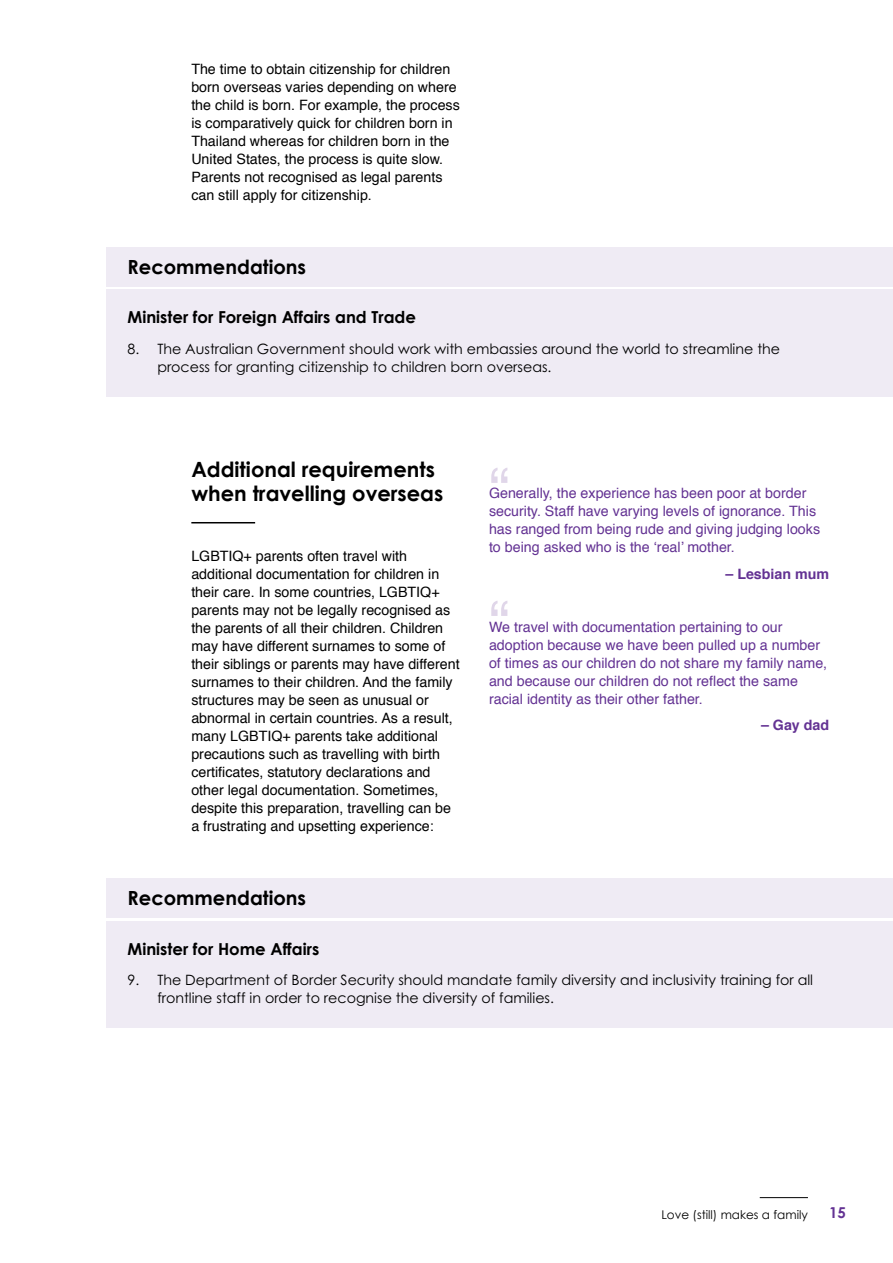
<style>
.page{position:relative;width:893px;height:1263px;background:#fff}
.page>*{position:absolute;margin:0;border:0;box-sizing:border-box;transform-origin:0 0}
.t1{font:60px "Helvetica";color:#e0d6e9}
.t2{font:700 21px/24px "Century Gothic";color:#000}
.t3{font:700 19.5px "Century Gothic";color:#000}
.t4{font:700 16.5px "Century Gothic";color:#000}
.t5{font:700 15px "Century Gothic";color:#633293}
.t6{font:14.25px/18px "Helvetica";color:#000}
.t7{font:14.25px/18px "Helvetica";color:#633293}
.t8{font:14.25px/18px "Century Gothic Std";color:#000}
.t9{font:700 14.25px "Helvetica";color:#633293}
.t10{font:12px "Century Gothic";color:#000}
</style>
<div class="page">
<hr style="left:760px;top:1197px;width:48px;height:1px;background:#000">
<div style="left:106px;top:247px;width:787px;height:40px;background:#efebf4"></div>
<div style="left:106px;top:290px;width:787px;height:58px;background:#efebf4"></div>
<div style="left:106px;top:322px;width:787px;height:75px;background:#efebf4"></div>
<hr style="left:191px;top:522px;width:64px;height:1px;background:#000">
<div style="left:106px;top:878px;width:787px;height:40px;background:#efebf4"></div>
<div style="left:106px;top:921px;width:787px;height:58px;background:#efebf4"></div>
<div style="left:106px;top:953px;width:787px;height:75px;background:#efebf4"></div>
<p class="t6" style="left:191px;top:61px;width:270px">The time to obtain citizenship for children born overseas varies depending on where the child is born. For example, the process is comparatively quick for children born in Thailand whereas for children born in the United States, the process is quite slow.<br>Parents not recognised as legal parents can still apply for citizenship.</p>
<h3 class="t3" style="left:128px;top:252px;width:180px">Recommendations</h3>
<p class="t4" style="left:128px;top:305px;width:290px">Minister for Foreign Affairs and Trade</p>
<p class="t8" style="left:157px;top:340px;width:624px;text-indent:-30px">8. The Australian Government should work with embassies around the world to streamline the process for granting citizenship to children born overseas.</p>
<h2 class="t2" style="left:191px;top:456px;width:254px">Additional requirements when travelling overseas</h2>
<p class="t6" style="left:191px;top:548px;width:270px">LGBTIQ+ parents often travel with additional documentation for children in their care. In some countries, LGBTIQ+ parents may not be legally recognised as the parents of all their children. Children may have different surnames to some of their siblings or parents may have different surnames to their children. And the family structures may be seen as unusual or abnormal in certain countries. As a result, many LGBTIQ+ parents take additional precautions such as travelling with birth certificates, statutory declarations and other legal documentation. Sometimes, despite this preparation, travelling can be a frustrating and upsetting experience:</p>
<h1 class="t1" style="left:489px;top:444px;width:21px">“</h1>
<p class="t7" style="left:489px;top:485px;width:333px">Generally, the experience has been poor at border security. Staff have varying levels of ignorance. This has ranged from being rude and giving judging looks to being asked who is the ‘real’ mother.</p>
<p class="t9" style="left:725px;top:562px;width:105px">– Lesbian mum</p>
<h1 class="t1" style="left:489px;top:577px;width:21px">“</h1>
<p class="t7" style="left:489px;top:618px;width:340px">We travel with documentation pertaining to our adoption because we have been pulled up a number of times as our children do not share my family name, and because our children do not reflect the same racial identity as their other father.</p>
<p class="t9" style="left:761px;top:714px;width:70px">– Gay dad</p>
<h3 class="t3" style="left:128px;top:883px;width:180px">Recommendations</h3>
<p class="t4" style="left:128px;top:936px;width:193px">Minister for Home Affairs</p>
<p class="t8" style="left:157px;top:971px;width:657px;text-indent:-30px">9. The Department of Border Security should mandate family diversity and inclusivity training for all frontline staff in order to recognise the diversity of families.</p>
<p class="t10" style="left:661px;top:1206px;width:148px">Love (still) makes a family</p>
<p class="t5" style="left:829px;top:1201px;width:18px">15</p>
</div>
